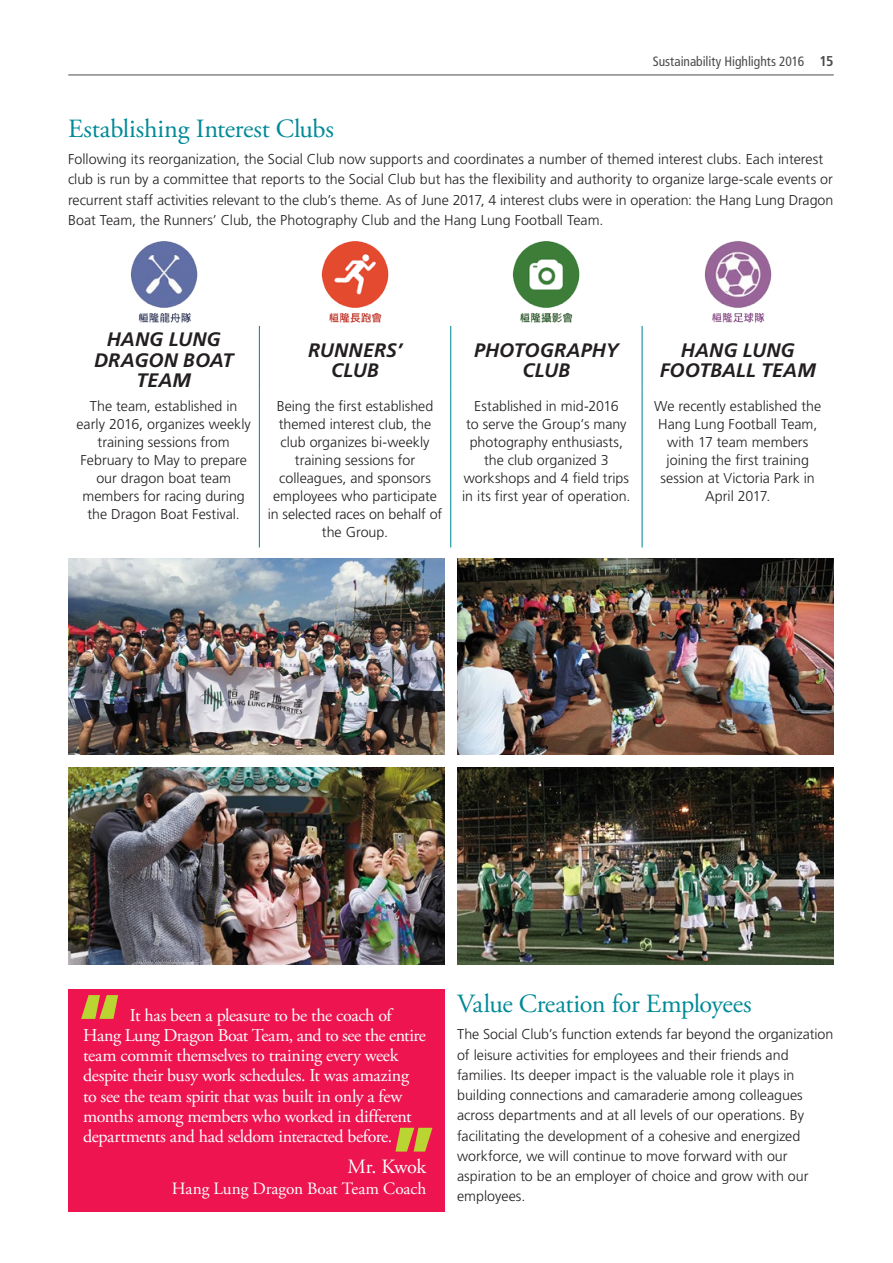
<style>
.page{position:relative;width:893px;height:1263px;background:#fff}
.page>*{position:absolute;margin:0;border:0;box-sizing:border-box;transform-origin:0 0}
.t1{font:26.25px "Adobe Garamond Pro";letter-spacing:-.015em;color:#008a97}
.t2{font:20.25px "Adobe Garamond Pro";letter-spacing:-.02em;color:#fff}
.t3{font:italic 700 19.5px/20.2px "Frutiger LT Std";letter-spacing:.005em;color:#231f20;text-align:center}
.t4{font:18px/20.2px "Adobe Garamond Pro";letter-spacing:-.02em;color:#fff}
.t5{font:17.25px "Adobe Garamond Pro";letter-spacing:-.005em;color:#fff}
.t6{font:300 14.25px/18px "Frutiger LT Std";color:#231f20;text-align:center}
.t7{font:condensed 13.5px "Frutiger LT Std";letter-spacing:-.005em;color:#4b4c4d}
.s1{font-weight:700;font-size:14.25px}
</style>
<div class="page">
<hr style="left:69px;top:75px;width:764px;height:1px;background:#4b4c4d">
<div style="left:68px;top:990px;width:376px;height:222px;background:#ed1450"></div>
<svg style="left:81px;top:995px;width:37px;height:24px"></svg>
<svg style="left:395px;top:1128px;width:37px;height:23px"></svg>
<img style="left:68px;top:558px;width:376px;height:197px">
<img style="left:457px;top:558px;width:376px;height:197px">
<img style="left:68px;top:767px;width:376px;height:197px">
<img style="left:457px;top:767px;width:376px;height:197px">
<img style="left:321px;top:241px;width:68px;height:82px">
<img style="left:130px;top:241px;width:68px;height:82px">
<img style="left:512px;top:241px;width:68px;height:82px">
<img style="left:704px;top:241px;width:68px;height:82px">
<hr style="left:259px;top:326px;width:1px;height:64px;background:#008a97">
<hr style="left:450px;top:326px;width:1px;height:64px;background:#008a97">
<hr style="left:642px;top:326px;width:1px;height:64px;background:#008a97">
<hr style="left:259px;top:390px;width:1px;height:157px;background:#008a97">
<hr style="left:450px;top:390px;width:1px;height:157px;background:#008a97">
<hr style="left:642px;top:390px;width:1px;height:157px;background:#008a97">
<p class="t7" style="left:653px;top:53px;width:182px">Sustainability Highlights 2016 <span class="s1">15</span></p>
<h1 class="t1" style="left:68px;top:113px;width:267px">Establishing Interest Clubs</h1>
<p class="t6" style="left:68px;top:149px;width:767px;line-height:20.2px;text-align:left">Following its reorganization, the Social Club now supports and coordinates a number of themed interest clubs. Each interest club is run by a committee that reports to the Social Club but has the flexibility and authority to organize large-scale events or recurrent staff activities relevant to the club’s theme. As of June 2017, 4 interest clubs were in operation: the Hang Lung Dragon Boat Team, the Runners’ Club, the Photography Club and the Hang Lung Football Team.</p>
<h3 class="t3" style="left:94px;top:330px;width:141px">HANG LUNG<br>DRAGON BOAT<br>TEAM</h3>
<h3 class="t3" style="left:308px;top:340px;width:96px">RUNNERS’<br>CLUB</h3>
<h3 class="t3" style="left:474px;top:340px;width:146px">PHOTOGRAPHY<br>CLUB</h3>
<h3 class="t3" style="left:660px;top:340px;width:157px">HANG LUNG<br>FOOTBALL TEAM</h3>
<p class="t6" style="left:77px;top:397px;width:176px">The team, established in early 2016, organizes weekly training sessions from<br>February to May to prepare our dragon boat team members for racing during the Dragon Boat Festival.</p>
<p class="t6" style="left:268px;top:397px;width:176px">Being the first established themed interest club, the club organizes bi-weekly training sessions for colleagues, and sponsors employees who participate in selected races on behalf of the Group.</p>
<p class="t6" style="left:462px;top:397px;width:170px">Established in mid-2016<br>to serve the Group’s many photography enthusiasts, the club organized 3 workshops and 4 field trips in its first year of operation.</p>
<p class="t6" style="left:654px;top:397px;width:169px">We recently established the<br>Hang Lung Football Team, with 17 team members joining the first training session at Victoria Park in<br>April 2017.</p>
<p class="t4" style="left:83px;top:1005px;width:344px;text-indent:47px">It has been a pleasure to be the coach of Hang Lung Dragon Boat Team, and to see the entire team commit themselves to training every week despite their busy work schedules. It was amazing to see the team spirit that was built in only a few months among members who worked in different departments and had seldom interacted before.</p>
<h2 class="t2" style="left:347px;top:1154px;width:80px">Mr. Kwok</h2>
<p class="t5" style="left:172px;top:1178px;width:256px">Hang Lung Dragon Boat Team Coach</p>
<h1 class="t1" style="left:457px;top:988px;width:296px">Value Creation for Employees</h1>
<p class="t6" style="left:457px;top:1024px;width:378px;line-height:20.2px;text-align:left">The Social Club’s function extends far beyond the organization of leisure activities for employees and their friends and families. Its deeper impact is the valuable role it plays in building connections and camaraderie among colleagues across departments and at all levels of our operations. By facilitating the development of a cohesive and energized workforce, we will continue to move forward with our aspiration to be an employer of choice and grow with our employees.</p>
</div>
